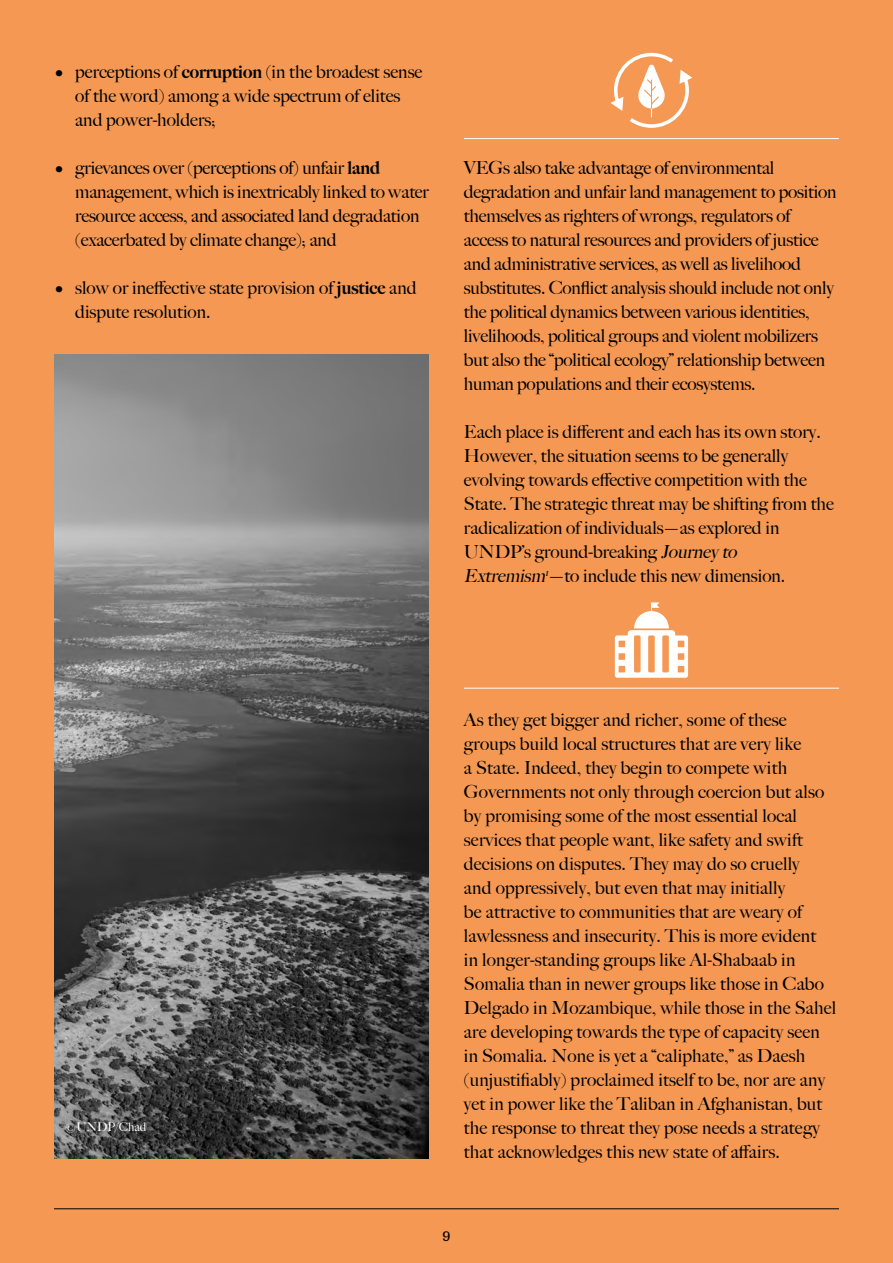
<style>
.page{position:relative;width:893px;height:1263px;background:#f49853}
.page>*{position:absolute;margin:0;border:0;box-sizing:border-box;transform-origin:0 0}
.t1{font:500 18px/24px "Big Caslon";color:#000}
.t2{font:700 15px "Cirka";color:#000}
.t3{font:500 12px "Big Caslon";color:#fff}
.s1{font-family:"Big Caslon Black";font-weight:400}
.s2{font-style:italic}
</style>
<div class="page">
<hr style="left:54px;top:1208px;width:785px;height:1px;background:#000">
<hr style="left:464px;top:138px;width:375px;height:1px;background:#fff">
<svg style="left:610px;top:53px;width:82px;height:75px"></svg>
<svg style="left:615px;top:602px;width:73px;height:76px"></svg>
<hr style="left:464px;top:688px;width:375px;height:1px;background:#fff">
<svg style="left:54px;top:354px;width:375px;height:804px;background:#686868"></svg>
<p class="t1" style="left:75px;top:59px;width:349px;text-indent:-21px">• perceptions of <span class="s1">corruption</span> (in the broadest sense of the word) among a wide spectrum of elites and power-holders;</p>
<p class="t1" style="left:75px;top:155px;width:355px;text-indent:-21px">• grievances over (perceptions of) unfair <span class="s1">land </span>management, which is inextricably linked to water resource access, and associated land degradation (exacerbated by climate change); and</p>
<p class="t1" style="left:75px;top:275px;width:343px;text-indent:-21px">• slow or ineffective state provision of <span class="s1">justice</span> and dispute resolution.</p>
<p class="t1" style="left:464px;top:155px;width:374px">VEGs also take advantage of environmental degradation and unfair land management to position themselves as righters of wrongs, regulators of access to natural resources and providers of justice and administrative services, as well as livelihood substitutes. Conflict analysis should include not only the political dynamics between various identities, livelihoods, political groups and violent mobilizers but also the “political ecology” relationship between human populations and their ecosystems.</p>
<p class="t1" style="left:464px;top:419px;width:371px">Each place is different and each has its own story.<br>However, the situation seems to be generally evolving towards effective competition with the State. The strategic threat may be shifting from the radicalization of individuals—as explored in UNDP’s ground-breaking <span class="s2">Journey to Extremism</span><sup>1</sup>—to include this new dimension.</p>
<p class="t3" style="left:65px;top:1117px;width:83px">©UNDP/Chad</p>
<p class="t1" style="left:464px;top:707px;width:374px">As they get bigger and richer, some of these groups build local structures that are very like<br>a State. Indeed, they begin to compete with Governments not only through coercion but also by promising some of the most essential local services that people want, like safety and swift decisions on disputes. They may do so cruelly<br>and oppressively, but even that may initially<br>be attractive to communities that are weary of lawlessness and insecurity. This is more evident<br>in longer-standing groups like Al-Shabaab in Somalia than in newer groups like those in Cabo Delgado in Mozambique, while those in the Sahel are developing towards the type of capacity seen in Somalia. None is yet a “caliphate,” as Daesh (unjustifiably) proclaimed itself to be, nor are any yet in power like the Taliban in Afghanistan, but the response to threat they pose needs a strategy that acknowledges this new state of affairs.</p>
<p class="t2" style="left:442px;top:1227px;width:9px">9</p>
</div>
